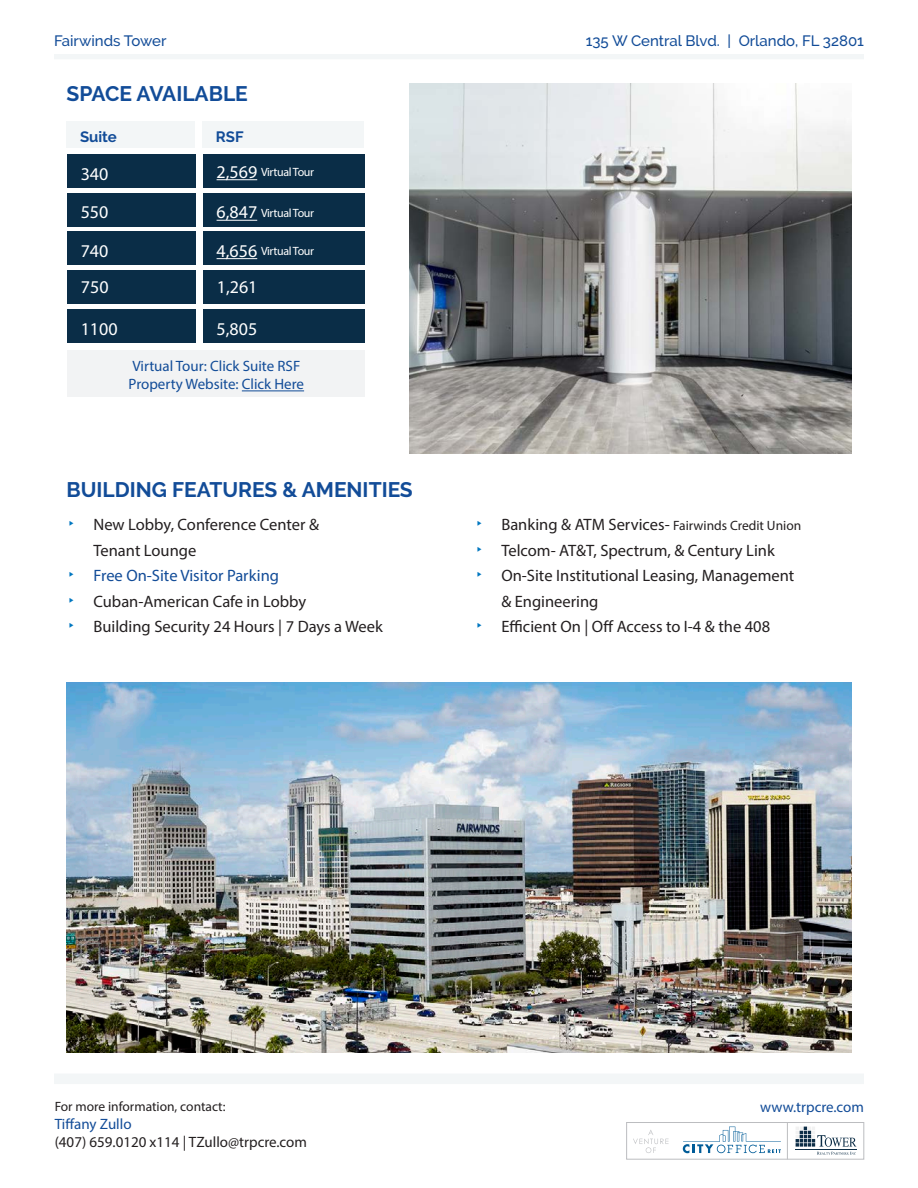
<style>
.page{position:relative;width:918px;height:1188px;background:#fff}
.page>*{position:absolute;margin:0;border:0;box-sizing:border-box;transform-origin:0 0}
.t1{font:700 21px "Raleway";color:#124c98}
.t2{font:18px "Myriad Pro";color:#fff}
.t3{font:16.5px/25.5px "Myriad Pro";color:#231f20}
.t4{font:16.5px "Myriad Pro";color:#124c98}
.t5{font:15px/18px "Myriad Pro";color:#124c98}
.t6{font:500 15px "Raleway";color:#124c98}
.t7{font:15px "Myriad Pro";color:#231f20}
.t8{font:700 15px "Raleway";color:#124c98}
.t9{font:13.5px "Myriad Pro";color:#231f20}
.t10{font:12px "Myriad Pro";letter-spacing:-.03em;color:#fff}
.s1{font-size:18px}
.s2{font-family:"Athelas";font-weight:700;font-size:21px;color:#0077c0}
.s3{font-size:13.5px}
</style>
<div class="page">
<div style="left:54px;top:1074px;width:810px;height:10px;background:#f3f6f7"></div>
<div style="left:54px;top:54px;width:810px;height:5px;background:#f3f6f7"></div>
<div style="left:626px;top:1122px;width:238px;height:37px;background:#fff;border:1px solid #bcbdc0"></div>
<svg style="left:683px;top:1127px;width:98px;height:26px"></svg>
<svg style="left:633px;top:1130px;width:36px;height:23px"></svg>
<hr style="left:787px;top:1122px;width:1px;height:37px;background:#bcbdc0">
<hr style="left:795px;top:1149px;width:61px;height:1px;background:#0d2e47">
<svg style="left:796px;top:1127px;width:60px;height:28px"></svg>
<img style="left:409px;top:83px;width:442px;height:371px">
<div style="left:67px;top:350px;width:298px;height:46px;background:#f2f3f4"></div>
<hr style="left:242px;top:391px;width:62px;height:1px;background:#124c98">
<img style="left:67px;top:682px;width:784px;height:371px">
<div style="left:67px;top:122px;width:128px;height:26px;background:#f3f6f7"></div>
<div style="left:202px;top:122px;width:162px;height:26px;background:#f3f6f7"></div>
<div style="left:67px;top:231px;width:128px;height:34px;background:#0a2d47"></div>
<div style="left:203px;top:231px;width:162px;height:34px;background:#0a2d47"></div>
<hr style="left:217px;top:258px;width:40px;height:1px;background:#fff">
<div style="left:67px;top:193px;width:128px;height:34px;background:#0a2d47"></div>
<div style="left:203px;top:193px;width:162px;height:34px;background:#0a2d47"></div>
<hr style="left:217px;top:220px;width:40px;height:1px;background:#fff">
<div style="left:67px;top:309px;width:128px;height:34px;background:#0a2d47"></div>
<div style="left:203px;top:309px;width:162px;height:34px;background:#0a2d47"></div>
<div style="left:67px;top:154px;width:128px;height:34px;background:#0a2d47"></div>
<div style="left:203px;top:154px;width:162px;height:34px;background:#0a2d47"></div>
<hr style="left:217px;top:179px;width:40px;height:1px;background:#fff">
<div style="left:67px;top:270px;width:129px;height:33px;background:#0a2d47"></div>
<div style="left:203px;top:270px;width:162px;height:33px;background:#0a2d47"></div>
<p class="t6" style="left:54px;top:32px;width:114px">Fairwinds Tower</p>
<p class="t6" style="left:586px;top:32px;width:280px">135 W Central Blvd. | Orlando, FL 32801</p>
<p class="t1" style="left:67px;top:82px;width:183px">SPACE AVAILABLE</p>
<p class="t8" style="left:80px;top:128px;width:38px">Suite</p>
<p class="t8" style="left:216px;top:128px;width:29px">RSF</p>
<p class="t2" style="left:81px;top:163px;width:29px">340</p>
<p class="t10" style="left:217px;top:165px;width:99px"><span class="s1">2,569</span> Virtual Tour</p>
<p class="t2" style="left:81px;top:201px;width:29px">550</p>
<p class="t10" style="left:217px;top:206px;width:99px"><span class="s1">6,847</span> Virtual Tour</p>
<p class="t2" style="left:81px;top:240px;width:29px">740</p>
<p class="t10" style="left:217px;top:244px;width:99px"><span class="s1">4,656</span> Virtual Tour</p>
<p class="t2" style="left:81px;top:276px;width:29px">750</p>
<p class="t2" style="left:217px;top:276px;width:42px">1,261</p>
<p class="t2" style="left:81px;top:318px;width:38px">1100</p>
<p class="t2" style="left:217px;top:318px;width:42px">5,805</p>
<p class="t5" style="left:129px;top:357px;width:177px">Virtual Tour: Click Suite RSF<br>Property Website: Click Here</p>
<p class="t1" style="left:67px;top:478px;width:348px">BUILDING FEATURES &amp; AMENITIES</p>
<p class="t3" style="left:94px;top:512px;width:227px;text-indent:-27px"><span class="s2">△</span> New Lobby, Conference Center &amp;<br>Tenant Lounge</p>
<p class="t4" style="left:67px;top:566px;width:214px"><span class="s2">△</span> Free On-Site Visitor Parking</p>
<p class="t3" style="left:67px;top:588px;width:241px"><span class="s2">△</span> Cuban-American Cafe in Lobby</p>
<p class="t3" style="left:67px;top:614px;width:318px"><span class="s2">△</span> Building Security 24 Hours | 7 Days a Week</p>
<p class="t3" style="left:474px;top:512px;width:328px"><span class="s2">△</span> Banking &amp; ATM Services- <span class="s3">Fairwinds Credit Union</span></p>
<p class="t3" style="left:474px;top:537px;width:302px"><span class="s2">△</span> Telcom- AT&amp;T, Spectrum, &amp; Century Link</p>
<p class="t3" style="left:501px;top:563px;width:294px;text-indent:-27px"><span class="s2">△</span> On-Site Institutional Leasing, Management &amp; Engineering</p>
<p class="t3" style="left:474px;top:614px;width:297px"><span class="s2">△</span> Efficient On | Off Access to I-4 &amp; the 408</p>
<p class="t9" style="left:55px;top:1098px;width:172px">For more information, contact:</p>
<p class="t5" style="left:760px;top:1098px;width:105px">www.trpcre.com</p>
<p class="t5" style="left:55px;top:1115px;width:78px">Tiffany Zullo</p>
<p class="t7" style="left:55px;top:1133px;width:254px">(407) 659.0120 x114 | TZullo@trpcre.com</p>
</div>
